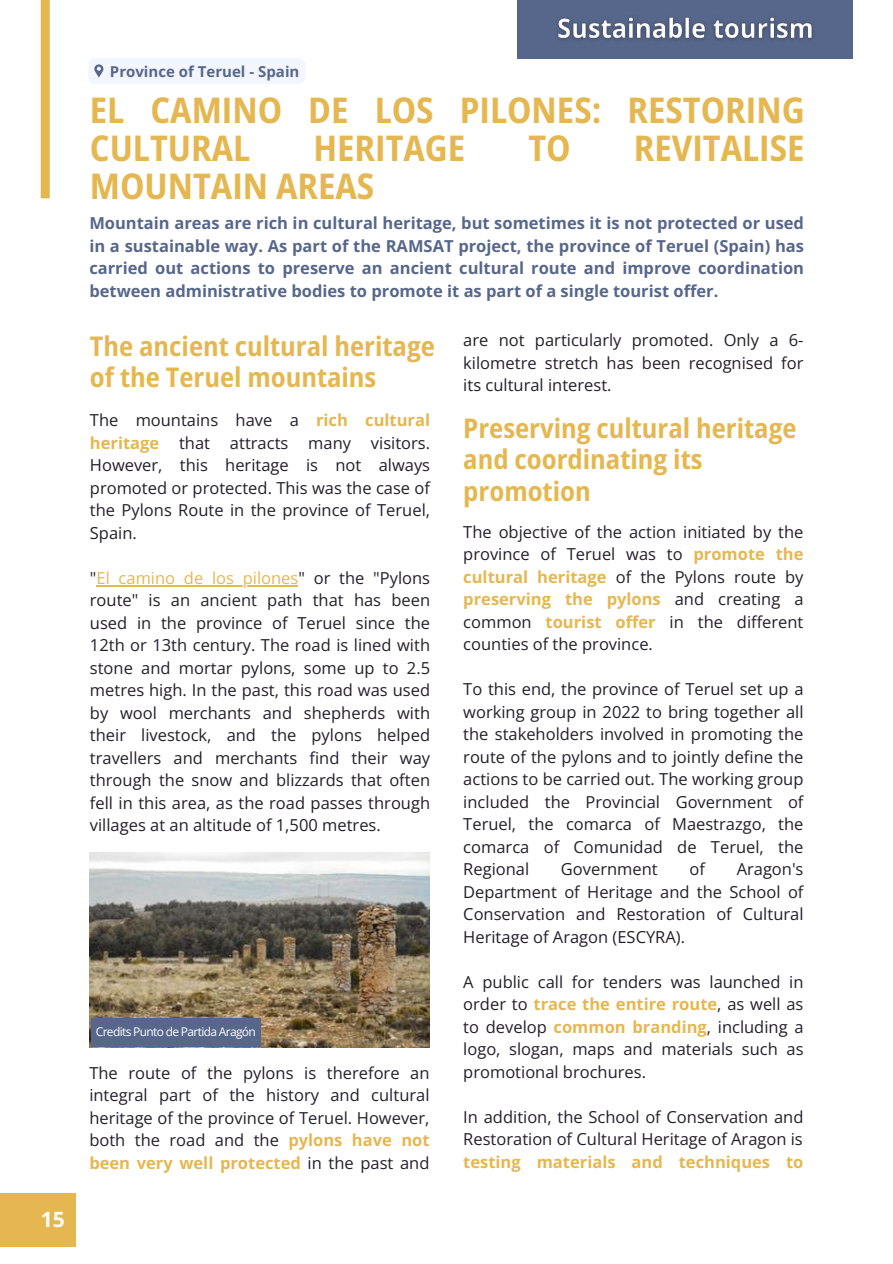
<style>
.page{position:relative;width:893px;height:1264px;background:#fff}
.page>*{position:absolute;margin:0;border:0;box-sizing:border-box;transform-origin:0 0}
.t1{font:700 semi-condensed 35.25px/38.2px "Open Sans";color:#e5b750}
.t2{font:700 semi-condensed 27px/31.5px "Open Sans";color:#e5b750}
.t3{font:700 21px "Open Sans";color:#fff}
.t4{font:16.5px/22.5px "Open Sans";color:#231f2b;text-align:justify}
.t5{font:700 16.5px/22.5px "Open Sans";color:#57678b;text-align:justify}
.t6{font:700 16.5px "Open Sans";color:#e5b750}
.t7{font:700 15px "Open Sans";color:#57678b}
.t8{font:12px "Open Sans";letter-spacing:-.055em;color:#fff}
.s1{font-weight:700;color:#e5b750}
.s2{color:#e5b750}
</style>
<div class="page">
<div style="left:41px;top:0;width:9px;height:198px;background:#e5b750"></div>
<img style="left:90px;top:852px;width:340px;height:195px">
<hr style="left:96px;top:585px;width:202px;height:1px;background:#e5b750">
<div style="left:517px;top:0;width:335px;height:59px;background:#57678b"></div>
<img style="left:557px;top:16px;width:256px;height:25px">
<div style="left:0;top:1193px;width:76px;height:53px;background:#e5b750"></div>
<div style="left:91px;top:1018px;width:169px;height:28px;background:#57678b"></div>
<div style="left:88px;top:58px;width:217px;height:26px;background:#f4f6ff;border-radius:7px"></div>
<svg style="left:94px;top:64px;width:9px;height:14px"></svg>
<p class="t3" style="left:41px;top:1204px;width:25px">15</p>
<p class="t7" style="left:110px;top:61px;width:191px">Province of Teruel - Spain</p>
<h1 class="t1" style="left:90px;top:90px;width:716px">EL CAMINO DE LOS PILONES: RESTORING<br>CULTURAL</h1>
<h1 class="t1" style="left:313px;top:128px;width:153px">HERITAGE</h1>
<h1 class="t1" style="left:528px;top:128px;width:44px">TO</h1>
<h1 class="t1" style="left:633px;top:128px;width:172px">REVITALISE</h1>
<h1 class="t1" style="left:90px;top:166px;width:286px">MOUNTAIN AREAS</h1>
<p class="t5" style="left:89px;top:211px;width:716px">Mountain areas are rich in cultural heritage, but sometimes it is not protected or used in a sustainable way. As part of the RAMSAT project, the province of Teruel (Spain) has carried out actions to preserve an ancient cultural route and improve coordination between administrative bodies to promote it as part of a single tourist offer.</p>
<h2 class="t2" style="left:90px;top:329px;width:346px">The ancient cultural heritage of the Teruel mountains</h2>
<p class="t4" style="left:463px;top:329px;width:341px">are not particularly promoted. Only a 6- kilometre stretch has been recognised for its cultural interest.</p>
<p class="t4" style="left:90px;top:408px;width:341px">The mountains have a <span class="s1">rich cultural heritage</span> that attracts many visitors.<br>However, this heritage is not always promoted or protected. This was the case of the Pylons Route in the province of Teruel, Spain.</p>
<p class="t4" style="left:90px;top:566px;width:341px">"<span class="s2">El camino de los pilones</span>" or the "Pylons route" is an ancient path that has been used in the province of Teruel since the 12th or 13th century. The road is lined with stone and mortar pylons, some up to 2.5 metres high. In the past, this road was used by wool merchants and shepherds with their livestock, and the pylons helped travellers and merchants find their way through the snow and blizzards that often fell in this area, as the road passes through villages at an altitude of 1,500 metres.</p>
<p class="t8" style="left:96px;top:1023px;width:161px">Credits Punto de Partida Aragón</p>
<p class="t4" style="left:89px;top:1061px;width:341px">The route of the pylons is therefore an integral part of the history and cultural heritage of the province of Teruel. However, both the road and the <span class="s1">pylons have not been very well protected</span> in the past and</p>
<h2 class="t2" style="left:463px;top:411px;width:335px">Preserving cultural heritage and coordinating its promotion</h2>
<p class="t4" style="left:463px;top:520px;width:341px">The objective of the action initiated by the province of Teruel was to <span class="s1">promote the cultural heritage</span> of the Pylons route by <span class="s1">preserving the pylons</span> and creating a common <span class="s1">tourist offer</span> in the different counties of the province.</p>
<p class="t4" style="left:463px;top:677px;width:341px">To this end, the province of Teruel set up a working group in 2022 to bring together all the stakeholders involved in promoting the route of the pylons and to jointly define the actions to be carried out. The working group included the Provincial Government of Teruel, the comarca of Maestrazgo, the comarca of Comunidad de Teruel, the Regional</p>
<p class="t4" style="left:561px;top:857px;width:98px">Government</p>
<p class="t4" style="left:689px;top:857px;width:17px">of</p>
<p class="t4" style="left:463px;top:857px;width:341px;text-indent:273px">Aragon's Department of Heritage and the School of Conservation and Restoration of Cultural Heritage of Aragon (ESCYRA).</p>
<p class="t4" style="left:463px;top:970px;width:341px">A public call for tenders was launched in order to <span class="s1">trace the entire route</span>, as well as to develop <span class="s1">common branding</span>, including a logo, slogan, maps and materials such as promotional brochures.</p>
<p class="t4" style="left:463px;top:1105px;width:341px">In addition, the School of Conservation and<br>Restoration of Cultural Heritage of Aragon is</p>
<p class="t6" style="left:463px;top:1150px;width:341px">testing materials and techniques to</p>
</div>
